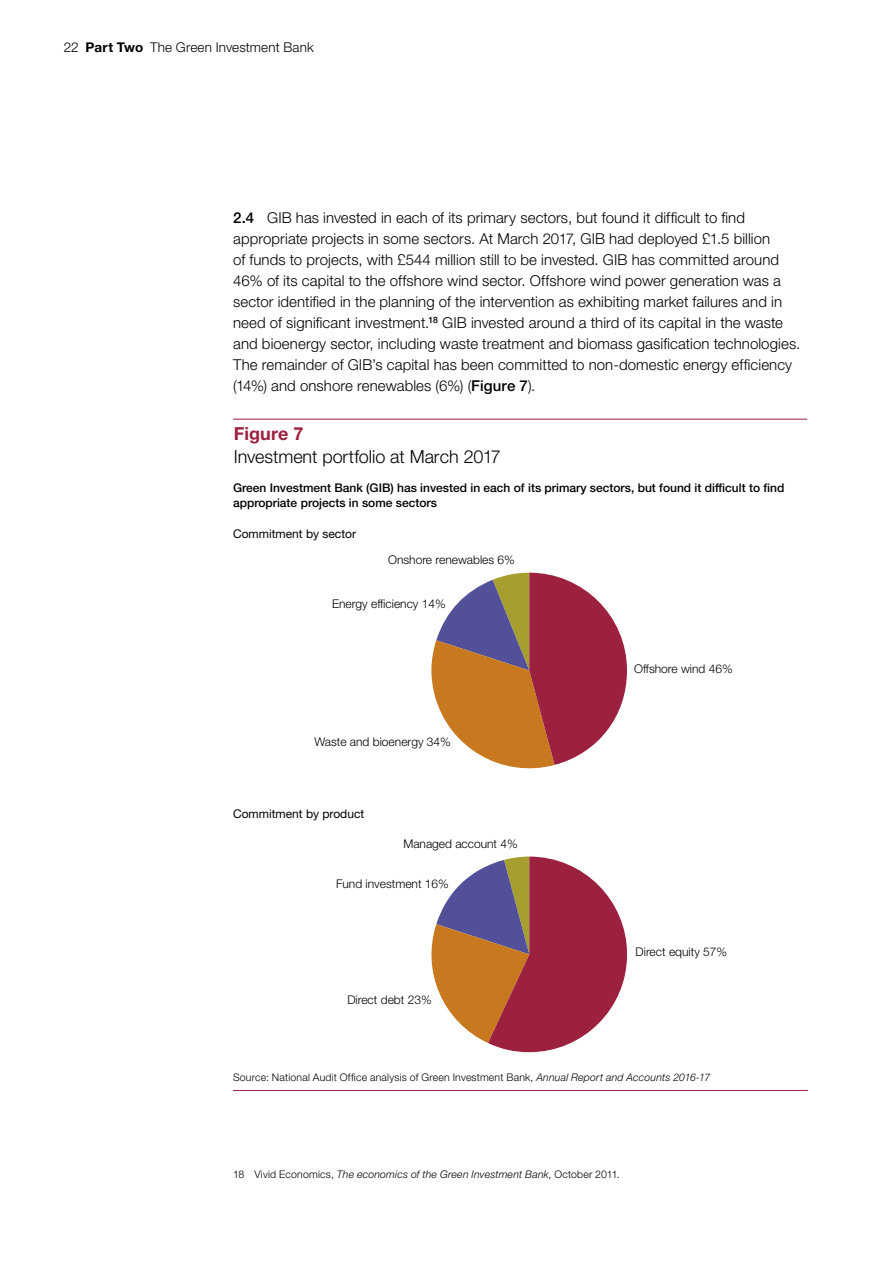
<style>
.page{position:relative;width:893px;height:1263px;background:#fff}
.page>*{position:absolute;margin:0;border:0;box-sizing:border-box;transform-origin:0 0}
.t1{font:300 18px/22.5px "Helvetica Neue LT Std";letter-spacing:-.005em;color:#000}
.t2{font:300 15px/21px "Helvetica Neue LT Std";letter-spacing:.005em;color:#000}
.t3{font:300 13.5px "Helvetica Neue LT Std";letter-spacing:.01em;color:#000}
.t4{font:300 12px "Helvetica Neue LT Std";color:#000}
.t5{font:500 12px/15px "Helvetica Neue LT Std";color:#000}
.t6{font:12px "Helvetica Neue LT Std";color:#000}
.t7{font:300 10.5px "Helvetica Neue LT Std";letter-spacing:.02em;color:#000}
.t8{font:italic 300 10.5px "Helvetica Neue LT Std";letter-spacing:.015em;color:#000}
.s1{font-weight:700}
.s2{font-weight:500}
.s3{font-weight:700;color:#9c213f}
.s4{font-style:italic}
.s5{font-style:normal}
</style>
<div class="page">
<hr style="left:233px;top:419px;width:574px;height:1px;background:#9c213f">
<svg style="left:431px;top:573px;width:196px;height:196px"></svg>
<hr style="left:233px;top:1090px;width:575px;height:1px;background:#9c213f">
<svg style="left:431px;top:856px;width:196px;height:196px"></svg>
<p class="t3" style="left:64px;top:39px;width:252px">22 <span class="s1">Part Two</span> The Green Investment Bank</p>
<p class="t2" style="left:233px;top:207px;width:569px"><span class="s2">2.4</span> GIB has invested in each of its primary sectors, but found it difficult to find appropriate projects in some sectors. At March 2017, GIB had deployed £1.5 billion<br>of funds to projects, with £544 million still to be invested. GIB has committed around 46% of its capital to the offshore wind sector. Offshore wind power generation was a sector identified in the planning of the intervention as exhibiting market failures and in need of significant investment.<sup>18</sup> GIB invested around a third of its capital in the waste and bioenergy sector, including waste treatment and biomass gasification technologies.<br>The remainder of GIB’s capital has been committed to non‑domestic energy efficiency (14%) and onshore renewables (6%) (<span class="s2">Figure 7</span>).</p>
<p class="t1" style="left:234px;top:422px;width:269px"><span class="s3">Figure 7<br></span>Investment portfolio at March 2017</p>
<p class="t5" style="left:233px;top:480px;width:553px">Green Investment Bank (GIB) has invested in each of its primary sectors, but found it difficult to find appropriate projects in some sectors</p>
<p class="t6" style="left:233px;top:527px;width:124px">Commitment by sector</p>
<p class="t4" style="left:388px;top:552px;width:128px">Onshore renewables 6%</p>
<p class="t4" style="left:332px;top:597px;width:115px">Energy efficiency 14%</p>
<p class="t4" style="left:314px;top:735px;width:138px">Waste and bioenergy 34%</p>
<p class="t6" style="left:233px;top:806px;width:133px">Commitment by product</p>
<p class="t4" style="left:403px;top:836px;width:116px">Managed account 4%</p>
<p class="t4" style="left:336px;top:877px;width:114px">Fund investment 16%</p>
<p class="t4" style="left:347px;top:992px;width:86px">Direct debt 23%</p>
<p class="t4" style="left:634px;top:661px;width:100px">Offshore wind 46%</p>
<p class="t4" style="left:636px;top:945px;width:93px">Direct equity 57%</p>
<p class="t7" style="left:233px;top:1070px;width:479px">Source: National Audit Office analysis of Green Investment Bank, <span class="s4">Annual Report and Accounts 2016-17</span></p>
<p class="t8" style="left:233px;top:1168px;width:388px"><span class="s5">18 Vivid Economics,</span> The economics of the Green Investment Bank<span class="s5">, October 2011.</span></p>
</div>
